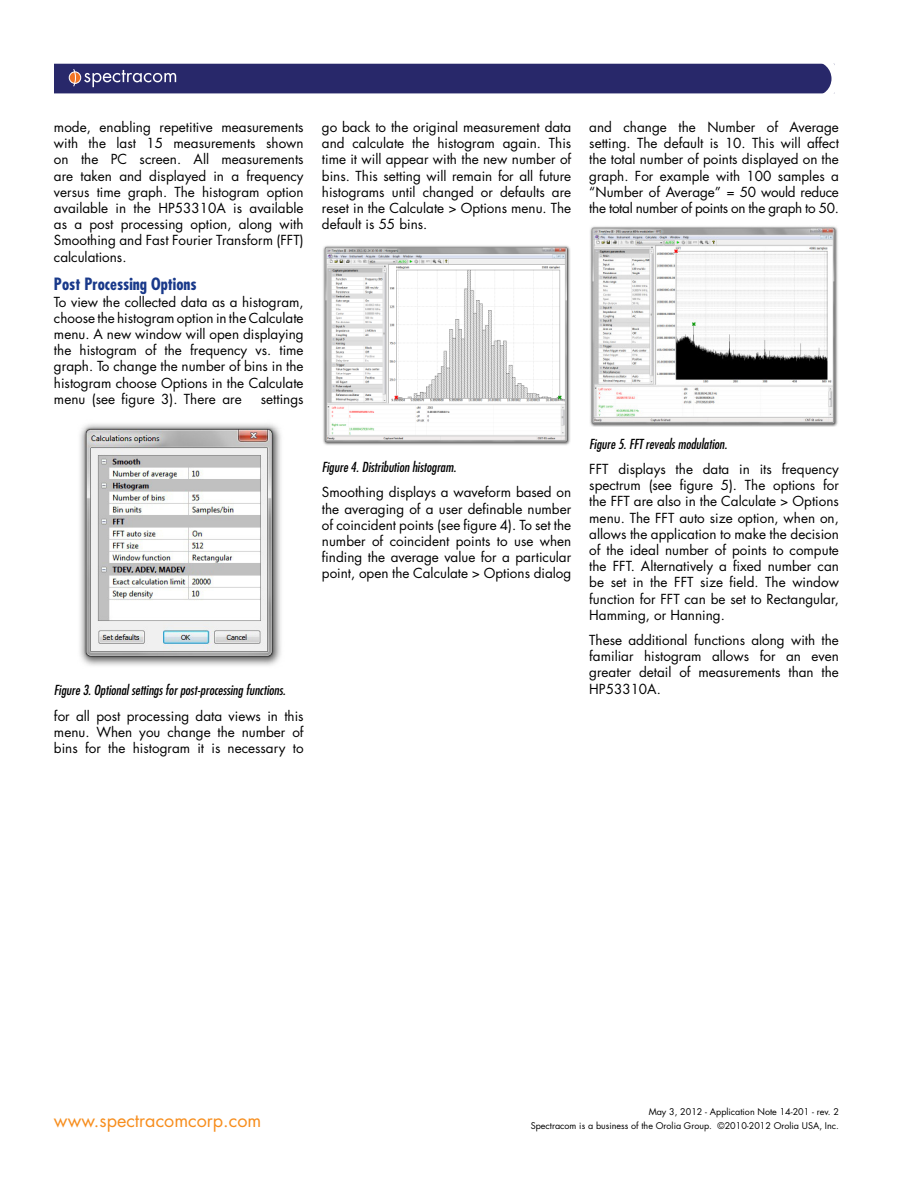
<style>
.page{position:relative;width:918px;height:1188px;background:#fff}
.page>*{position:absolute;margin:0;border:0;box-sizing:border-box;transform-origin:0 0}
.t1{font:18px "Futura";color:#f78e1e}
.t2{font:700 condensed 16.5px "Futura LT";color:#19398a}
.t3{font:13.5px/16.2px "Futura LT";color:#000;text-align:justify}
.t4{font:italic condensed 13.5px "Futura LT";color:#000}
.t5{font:9px "Futura LT";color:#000}
.t6{font:9px "Futura";color:#000}
</style>
<div class="page">
<div style="left:54px;top:64px;width:780px;height:29px;background:#28286a"></div>
<svg style="left:807px;top:63px;width:28px;height:31px"></svg>
<svg style="left:84px;top:70px;width:92px;height:17px"></svg>
<div style="left:69px;top:72px;width:12px;height:11px;background:#f27323;border-radius:50%"></div>
<div style="left:69px;top:71px;width:12px;height:13px;border:1px solid #fff;border-radius:50%"></div>
<svg style="left:73px;top:69px;width:3px;height:18px"></svg>
<img style="left:79px;top:423px;width:202px;height:243px">
<img style="left:323px;top:245px;width:247px;height:200px">
<img style="left:590px;top:226px;width:248px;height:201px">
<p class="t3" style="left:54px;top:120px;width:251px">mode, enabling repetitive measurements with the last 15 measurements shown on the PC screen. All measurements are taken and displayed in a frequency versus time graph. The histogram option available in the HP53310A is available as a post processing option, along with Smoothing and Fast Fourier Transform (FFT) calculations.</p>
<p class="t2" style="left:54px;top:277px;width:144px">Post Processing Options</p>
<p class="t3" style="left:54px;top:295px;width:251px">To view the collected data as a histogram, choose the histogram option in the Calculate menu. A new window will open displaying the histogram of the frequency vs. time graph. To change the number of bins in the histogram choose Options in the Calculate menu (see figure 3). There are</p>
<p class="t3" style="left:261px;top:392px;width:44px">settings</p>
<p class="t4" style="left:54px;top:684px;width:233px">Figure 3. Optional settings for post-processing functions.</p>
<p class="t3" style="left:54px;top:709px;width:251px">for all post processing data views in this menu. When you change the number of bins for the histogram it is necessary to</p>
<p class="t3" style="left:322px;top:120px;width:251px">go back to the original measurement data and calculate the histogram again. This time it will appear with the new number of bins. This setting will remain for all future histograms until changed or defaults are reset in the Calculate &gt; Options menu. The default is 55 bins.</p>
<p class="t3" style="left:589px;top:120px;width:251px">and change the Number of Average setting. The default is 10. This will affect the total number of points displayed on the graph. For example with 100 samples a “Number of Average” = 50 would reduce the total number of points on the graph to 50.</p>
<p class="t4" style="left:322px;top:461px;width:136px">Figure 4. Distribution histogram.</p>
<p class="t3" style="left:322px;top:485px;width:251px">Smoothing displays a waveform based on the averaging of a user definable number of coincident points (see figure 4). To set the number of coincident points to use when finding the average value for a particular point, open the Calculate &gt; Options dialog</p>
<p class="t4" style="left:589px;top:437px;width:139px">Figure 5. FFT reveals modulation.</p>
<p class="t3" style="left:589px;top:462px;width:251px">FFT displays the data in its frequency spectrum (see figure 5). The options for the FFT are also in the Calculate &gt; Options menu. The FFT auto size option, when on, allows the application to make the decision of the ideal number of points to compute the FFT. Alternatively a fixed number can be set in the FFT size field. The window function for FFT can be set to Rectangular, Hamming, or Hanning.</p>
<p class="t3" style="left:589px;top:633px;width:251px">These additional functions along with the familiar histogram allows for an even greater detail of measurements than the HP53310A.</p>
<p class="t6" style="left:649px;top:1108px;width:192px">May 3, 2012 - Application Note 14-201 - rev. 2</p>
<h1 class="t1" style="left:54px;top:1112px;width:209px">www.spectracomcorp.com</h1>
<p class="t5" style="left:531px;top:1121px;width:310px">Spectracom is a business of the Orolia Group. ©2010-2012 Orolia USA, Inc.</p>
</div>
